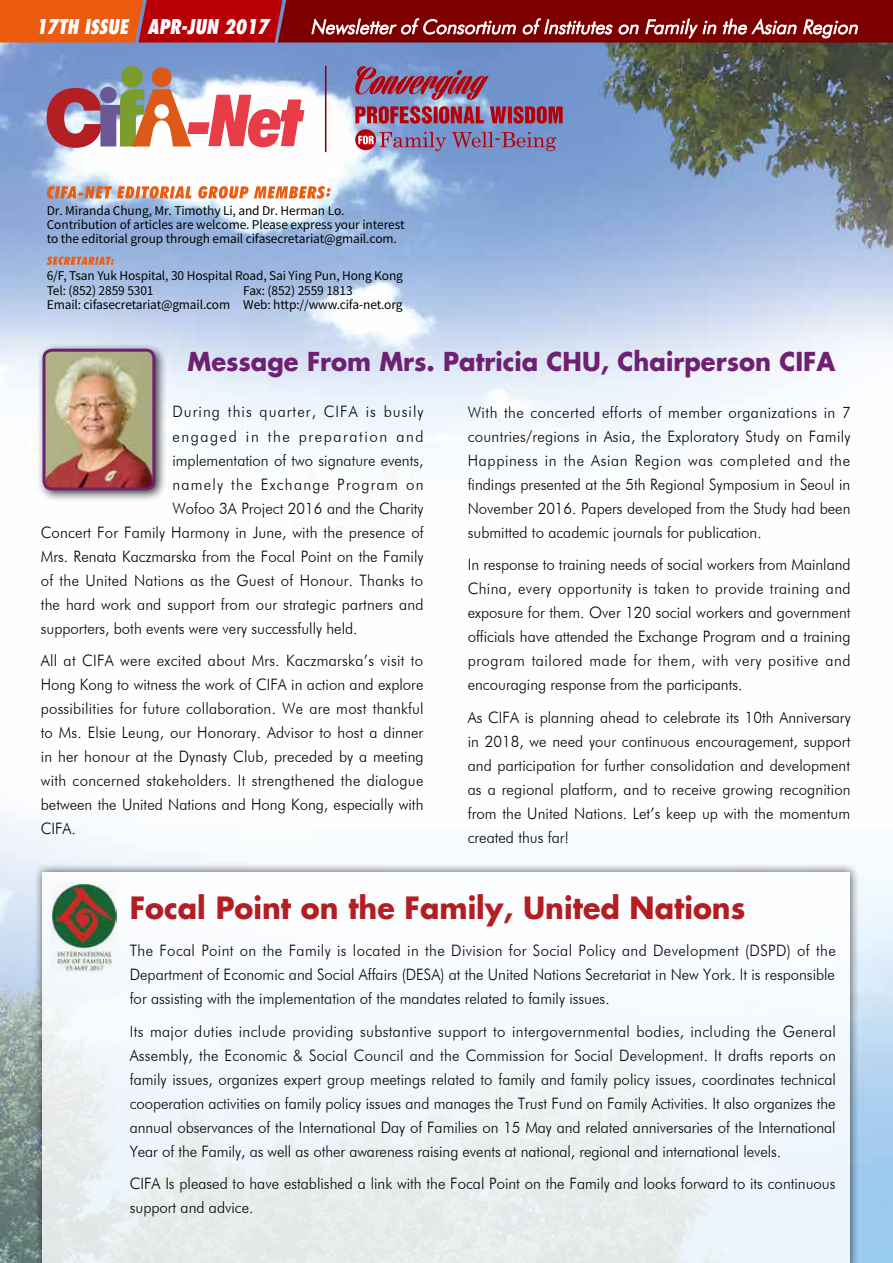
<style>
.page{position:relative;width:893px;height:1263px;background:#fff}
.page>*{position:absolute;margin:0;border:0;box-sizing:border-box;transform-origin:0 0}
.t1{font:700 30px "Futura";color:#b31e23;scale:.95 1}
.t2{font:700 25.5px "Futura";color:#702070;scale:.95 1}
.t3{font:italic 800 condensed 19.5px "Futura";color:#fff;scale:.95 1}
.t4{font:300 15.75px/24px "Futura BT";color:#000;text-align:justify;scale:.95 1}
.t5{font:300 15.75px "Futura BT";letter-spacing:.02em;color:#000;scale:.95 1}
.t6{font:300 15.75px "Futura BT";letter-spacing:.07em;color:#000;scale:.95 1}
.t7{font:300 15.75px "Futura BT";letter-spacing:.105em;color:#000;scale:.95 1}
.t8{font:300 15.75px "Futura BT";letter-spacing:.08em;color:#000;scale:.95 1}
.t9{font:12px/14.4px "Noto Sans Hant";letter-spacing:-.01em;color:#000}
</style>
<div class="page">
<img style="left:0;top:43px;width:893px;height:1220px">
<svg style="left:47px;top:257px;width:67px;height:8px"></svg>
<hr style="left:325px;top:66px;width:1px;height:86px;background:#7d0000">
<svg style="left:47px;top:67px;width:257px;height:81px"></svg>
<svg style="left:0;top:0;width:893px;height:43px;background:#a0241a"></svg>
<svg style="left:355px;top:106px;width:208px;height:18px;background:#a1435b"></svg>
<svg style="left:355px;top:66px;width:134px;height:34px;background:#8d6387"></svg>
<svg style="left:355px;top:129px;width:21px;height:21px"></svg>
<svg style="left:358px;top:136px;width:16px;height:8px"></svg>
<svg style="left:380px;top:132px;width:176px;height:19px;background:#857aa5"></svg>
<div style="left:37px;top:343px;width:130px;height:160px;background:#000;opacity:.75"></div>
<img style="left:44px;top:350px;width:110px;height:139px">
<div style="left:43px;top:349px;width:112px;height:141px;border:3px solid #702070;border-radius:8px"></div>
<svg style="left:47px;top:186px;width:284px;height:13px"></svg>
<div style="left:34px;top:863px;width:826px;height:400px;background:#000;opacity:.75"></div>
<div style="left:43px;top:872px;width:807px;height:391px;background:linear-gradient(to bottom,#feffff,#e5ecee)"></div>
<img style="left:52px;top:882px;width:65px;height:90px">
<p class="t3" style="left:36px;top:14px;width:247px">17TH ISSUE APR-JUN 2017</p>
<p class="t9" style="left:47px;top:203px;width:360px">Dr. Miranda Chung, Mr. Timothy Li, and Dr. Herman Lo.<br>Contribution of articles are welcome. Please express your interest to the editorial group through email cifasecretariat@gmail.com.</p>
<p class="t9" style="left:47px;top:269px;width:358px">6/F, Tsan Yuk Hospital, 30 Hospital Road, Sai Ying Pun, Hong Kong<br>Tel: (852) 2859 5301</p>
<p class="t9" style="left:47px;top:283px;width:357px;text-indent:197px">Fax: (852) 2559 1813<br>Email: cifasecretariat@gmail.com Web: http://www.cifa-net.org</p>
<h2 class="t2" style="left:188px;top:344px;width:683px">Message From Mrs. Patricia CHU, Chairperson CIFA</h2>
<p class="t6" style="left:172px;top:402px;width:266px">During this quarter, CIFA is busily</p>
<p class="t7" style="left:172px;top:426px;width:266px">engaged in the preparation and</p>
<p class="t4" style="left:172px;top:448px;width:266px">implementation of two signature events,</p>
<p class="t8" style="left:172px;top:474px;width:266px">namely the Exchange Program on</p>
<p class="t4" style="left:172px;top:496px;width:266px">Wofoo 3A Project 2016 and the Charity</p>
<p class="t4" style="left:41px;top:520px;width:405px">Concert For Family Harmony in June, with the presence of</p>
<p class="t4" style="left:41px;top:544px;width:404px">Mrs. Renata Kaczmarska from the Focal Point on the Family</p>
<p class="t5" style="left:41px;top:570px;width:404px">of the United Nations as the Guest of Honour. Thanks to</p>
<p class="t4" style="left:41px;top:592px;width:404px">the hard work and support from our strategic partners and</p>
<p class="t4" style="left:41px;top:616px;width:335px">supporters, both events were very successfully held.</p>
<p class="t4" style="left:41px;top:648px;width:405px">All at CIFA were excited about Mrs. Kaczmarska’s visit to Hong Kong to witness the work of CIFA in action and explore possibilities for future collaboration. We are most thankful to Ms. Elsie Leung, our Honorary. Advisor to host a dinner in her honour at the Dynasty Club, preceded by a meeting with concerned stakeholders. It strengthened the dialogue between the United Nations and Hong Kong, especially with CIFA.</p>
<p class="t4" style="left:468px;top:400px;width:405px">With the concerted efforts of member organizations in 7 countries/regions in Asia, the Exploratory Study on Family Happiness in the Asian Region was completed and the findings presented at the 5th Regional Symposium in Seoul in November 2016. Papers developed from the Study had been submitted to academic journals for publication.</p>
<p class="t4" style="left:468px;top:552px;width:405px">In response to training needs of social workers from Mainland China, every opportunity is taken to provide training and exposure for them. Over 120 social workers and government officials have attended the Exchange Program and a training program tailored made for them, with very positive and encouraging response from the participants.</p>
<p class="t4" style="left:468px;top:705px;width:405px">As CIFA is planning ahead to celebrate its 10th Anniversary in 2018, we need your continuous encouragement, support and participation for further consolidation and development as a regional platform, and to receive growing recognition from the United Nations. Let’s keep up with the momentum created thus far!</p>
<h1 class="t1" style="left:130px;top:887px;width:649px">Focal Point on the Family, United Nations</h1>
<p class="t4" style="left:130px;top:938px;width:745px">The Focal Point on the Family is located in the Division for Social Policy and Development (DSPD) of the Department of Economic and Social Affairs (DESA) at the United Nations Secretariat in New York. It is responsible for assisting with the implementation of the mandates related to family issues.</p>
<p class="t4" style="left:130px;top:1019px;width:745px">Its major duties include providing substantive support to intergovernmental bodies, including the General Assembly, the Economic &amp; Social Council and the Commission for Social Development. It drafts reports on family issues, organizes expert group meetings related to family and family policy issues, coordinates technical cooperation activities on family policy issues and manages the Trust Fund on Family Activities. It also organizes the annual observances of the International Day of Families on 15 May and related anniversaries of the International Year of the Family, as well as other awareness raising events at national, regional and international levels.</p>
<p class="t4" style="left:130px;top:1171px;width:744px">CIFA Is pleased to have established a link with the Focal Point on the Family and looks forward to its continuous support and advice.</p>
</div>
